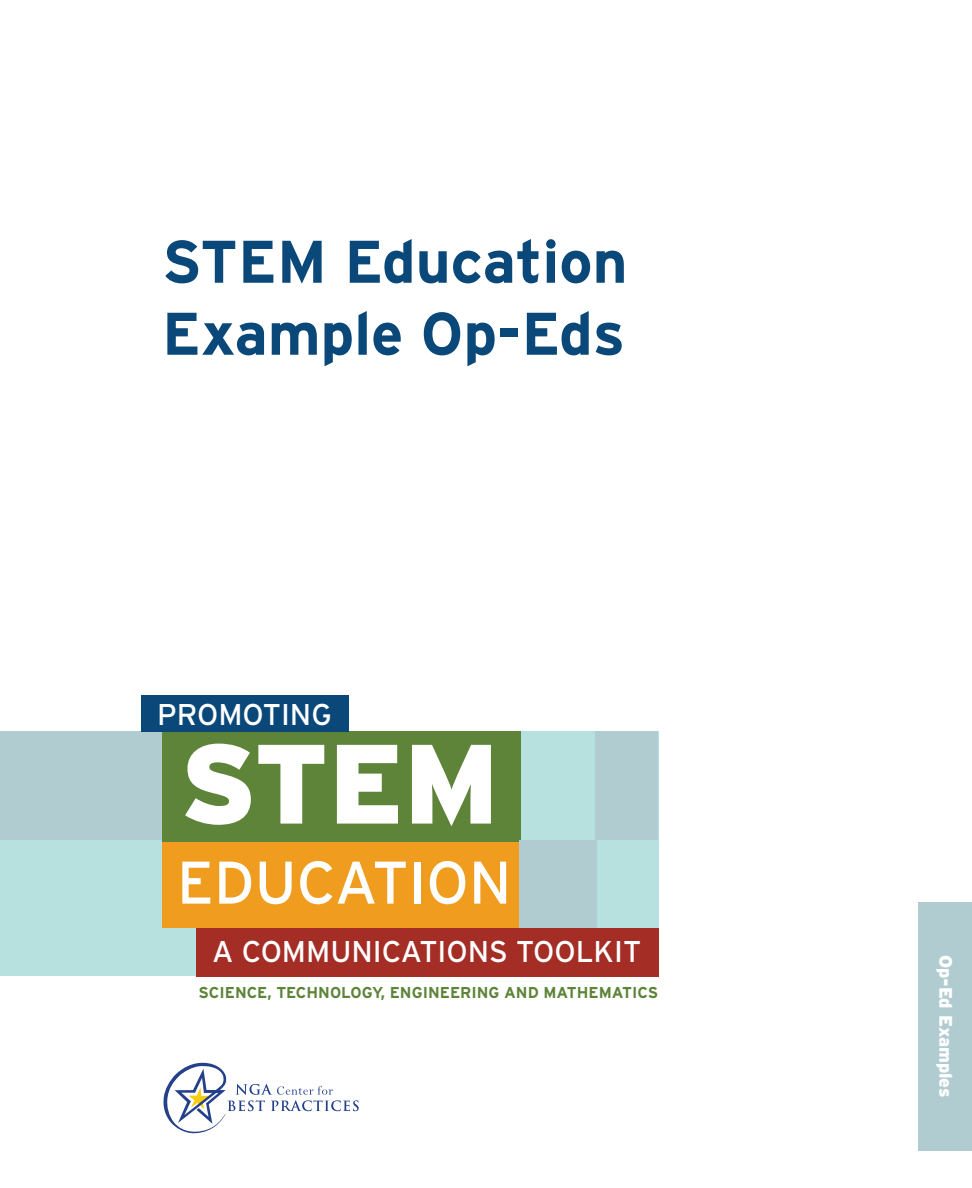
<style>
.page{position:relative;width:972px;height:1188px;background:#fff}
.page>*{position:absolute;margin:0;border:0;box-sizing:border-box;transform-origin:0 0}
.t1{font:900 112.5px "Interstate";color:#fff}
.t2{font:700 60px/72px "Interstate";color:#0a487a}
.t3{font:60px "Interstate";color:#fff}
.t4{font:30px "Interstate";color:#fff}
.t5{font:900 18px "Interstate";color:#fff}
.t6{font:700 15.75px "Interstate";color:#5d8439}
</style>
<div class="page">
<div style="left:918px;top:902px;width:54px;height:249px;background:#b0ccd1"></div>
<div style="left:0;top:731px;width:162px;height:111px;background:#b0ccd1"></div>
<div style="left:520px;top:731px;width:138px;height:110px;background:#b7e1df"></div>
<div style="left:596px;top:731px;width:62px;height:110px;background:#b0ccd1"></div>
<div style="left:0;top:841px;width:658px;height:135px;background:#b7e1df"></div>
<div style="left:196px;top:928px;width:462px;height:48px;background:#a42d25"></div>
<div style="left:162px;top:841px;width:359px;height:87px;background:#f09d1f"></div>
<div style="left:162px;top:731px;width:359px;height:111px;background:#5d8439"></div>
<div style="left:141px;top:695px;width:207px;height:37px;background:#0a487a"></div>
<div style="left:520px;top:841px;width:77px;height:87px;background:#b0ccd1"></div>
<svg style="left:164px;top:1063px;width:195px;height:70px"></svg>
<h2 class="t2" style="left:162px;top:226px;width:467px">STEM Education<br>Example Op-Eds</h2>
<h3 class="t4" style="left:157px;top:697px;width:176px">PROMOTING</h3>
<h1 class="t1" style="left:180px;top:719px;width:320px">STEM</h1>
<h2 class="t3" style="left:177px;top:848px;width:336px">EDUCATION</h2>
<h3 class="t4" style="left:212px;top:934px;width:430px">A COMMUNICATIONS TOOLKIT</h3>
<p class="t6" style="left:199px;top:983px;width:461px">SCIENCE, TECHNOLOGY, ENGINEERING AND MATHEMATICS</p>
<p class="t5" style="left:956px;top:955px;width:144px;rotate:90deg">Op-Ed Examples</p>
</div>
